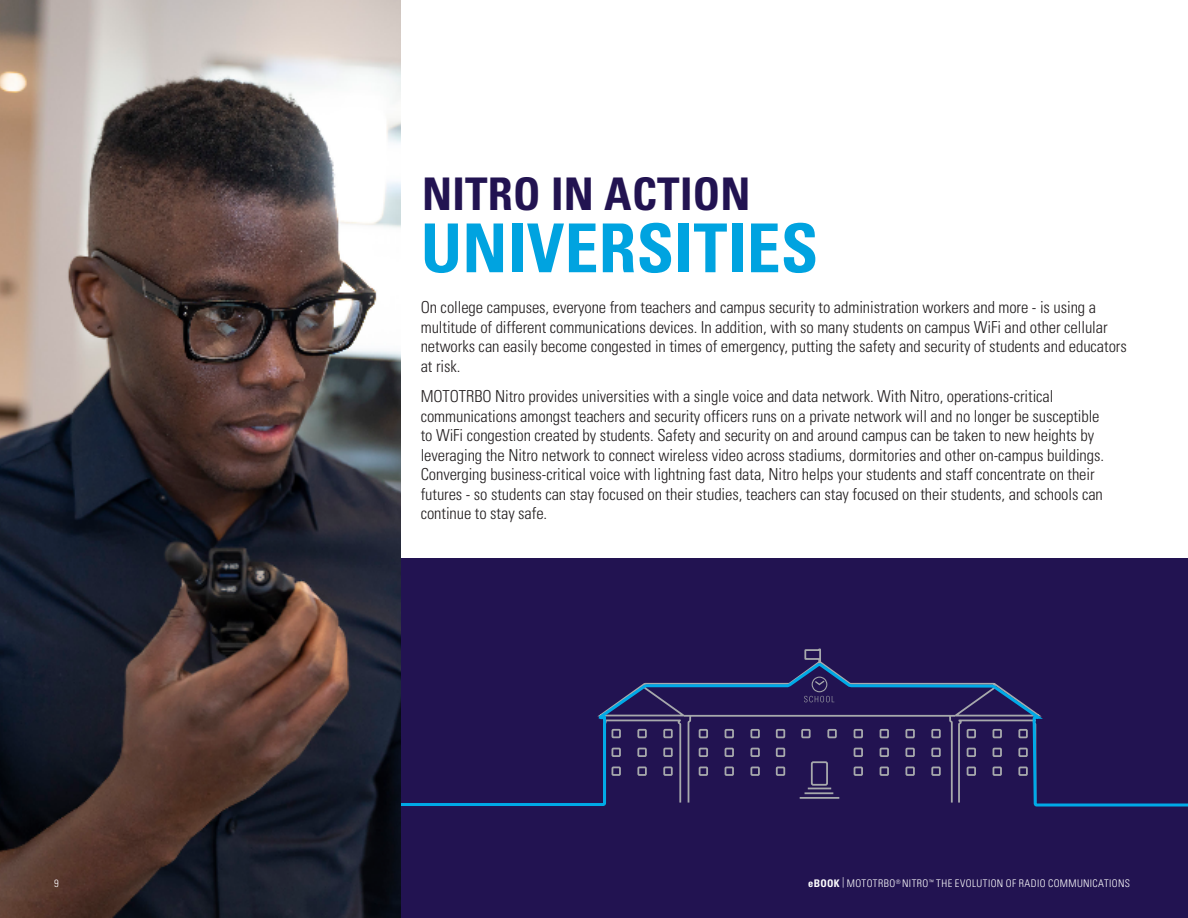
<style>
.page{position:relative;width:1188px;height:918px;background:#fff}
.page>*{position:absolute;margin:0;border:0;box-sizing:border-box;transform-origin:0 0}
.t1{font:700 condensed 67.5px "Univers";letter-spacing:.005em;color:#00a3e0}
.t2{font:700 condensed 45px "Univers";letter-spacing:.005em;color:#221351}
.t3{font:300 condensed 16.5px/19.5px "Univers";letter-spacing:-.005em;color:#231f20}
.t4{font:300 condensed 10.5px "Univers";letter-spacing:.035em;color:#fff}
.s1{font-weight:700}
</style>
<div class="page">
<div style="left:401px;top:558px;width:787px;height:360px;background:#221351"></div>
<svg style="left:400px;top:623px;width:788px;height:185px"></svg>
<img style="left:0;top:0;width:400px;height:918px">
<h2 class="t2" style="left:422px;top:177px;width:330px">NITRO IN ACTION</h2>
<h1 class="t1" style="left:421px;top:223px;width:399px">UNIVERSITIES</h1>
<p class="t3" style="left:421px;top:299px;width:708px">On college campuses, everyone from teachers and campus security to administration workers and more - is using a multitude of different communications devices. In addition, with so many students on campus WiFi and other cellular networks can easily become congested in times of emergency, putting the safety and security of students and educators at risk.</p>
<p class="t3" style="left:421px;top:388px;width:685px">MOTOTRBO Nitro provides universities with a single voice and data network. With Nitro, operations-critical communications amongst teachers and security officers runs on a private network will and no longer be susceptible to WiFi congestion created by students. Safety and security on and around campus can be taken to new heights by leveraging the Nitro network to connect wireless video across stadiums, dormitories and other on-campus buildings.<br>Converging business-critical voice with lightning fast data, Nitro helps your students and staff concentrate on their futures - so students can stay focused on their studies, teachers can stay focused on their students, and schools can continue to stay safe.</p>
<p class="t4" style="left:54px;top:879px;width:6px">9</p>
<p class="t4" style="left:808px;top:879px;width:323px"><span class="s1">eBOOK</span> | MOTOTRBO<sup>®</sup> NITRO<sup>™</sup> THE EVOLUTION OF RADIO COMMUNICATIONS</p>
</div>
